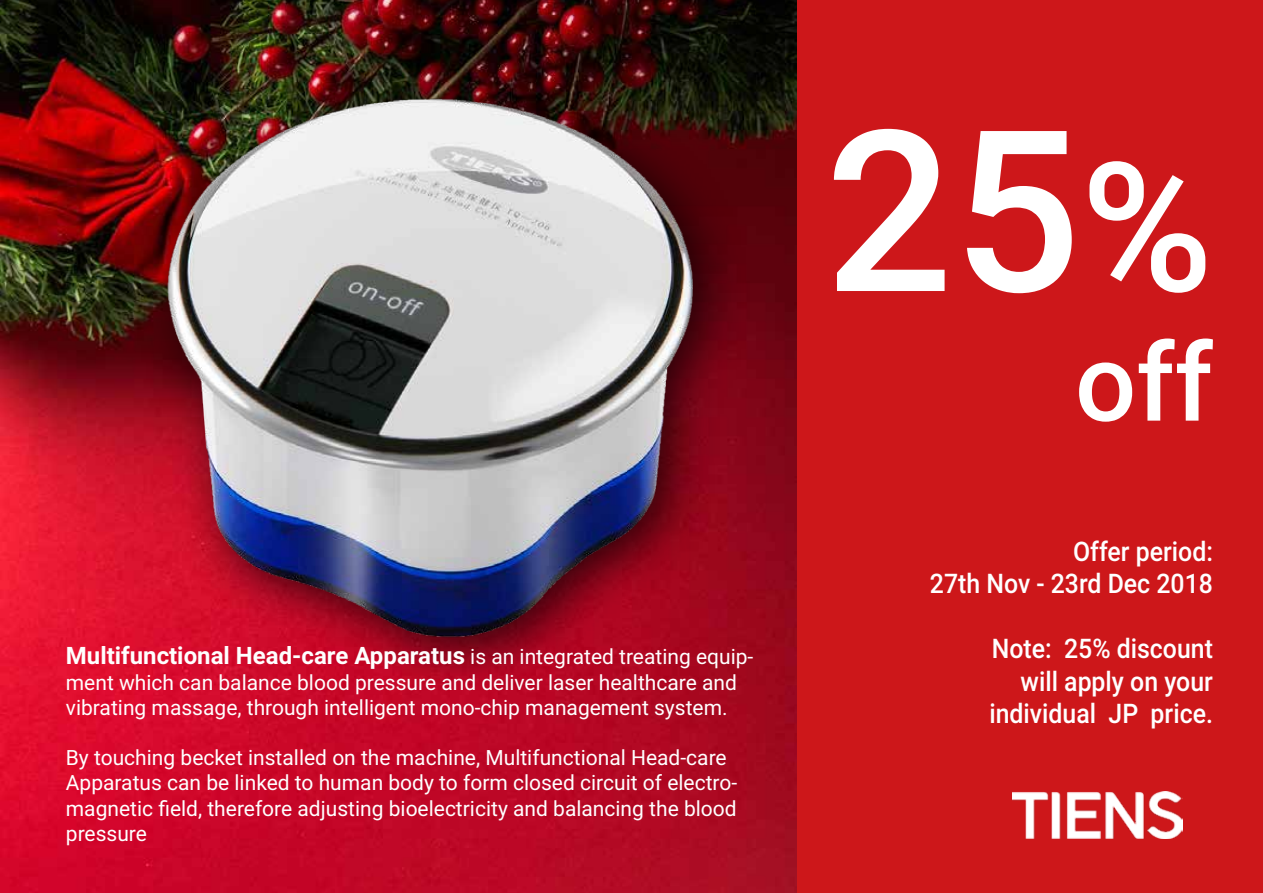
<style>
.page{position:relative;width:1263px;height:893px;background:#fff}
.page>*{position:absolute;margin:0;border:0;box-sizing:border-box;transform-origin:0 0}
.t1{font:500 225px "Roboto";color:#fff}
.t2{font:500 108px "Roboto";color:#fff}
.t3{font:500 27px/32.4px "Roboto";color:#fff;text-align:right;scale:.92 1}
.t4{font:700 24px "Roboto";color:#fff}
.t5{font:21px/25.2px "Roboto";color:#fff}
.s1{font-weight:400;font-size:21px}
.s2{font-size:180px}
</style>
<div class="page">
<img style="left:0;top:0;width:797px;height:893px">
<div style="left:134px;top:65px;width:616px;height:629px;background:#000;opacity:.75"></div>
<img style="left:125px;top:90px;width:594px;height:554px">
<div style="left:797px;top:0;width:466px;height:893px;background:#cd171a"></div>
<img style="left:1013px;top:791px;width:170px;height:48px">
<p class="t4" style="left:66px;top:639px;width:689px">Multifunctional Head-care Apparatus <span class="s1">is an integrated treating equip-</span></p>
<p class="t5" style="left:66px;top:669px;width:672px">ment which can balance blood pressure and deliver laser healthcare and vibrating massage, through intelligent mono-chip management system.</p>
<p class="t5" style="left:66px;top:744px;width:673px">By touching becket installed on the machine, Multifunctional Head-care Apparatus can be linked to human body to form closed circuit of electro&shy;magnetic field, therefore adjusting bioelectricity and balancing the blood pressure</p>
<h1 class="t1" style="left:825px;top:53px;width:389px">25<span class="s2">%</span></h1>
<h2 class="t2" style="left:1075px;top:307px;width:139px">off</h2>
<p class="t3" style="left:930px;top:534px;width:309px">Offer period:<br>27th Nov - 23rd Dec 2018</p>
<p class="t3" style="left:989px;top:631px;width:244px">Note: 25% discount will apply on your individual JP price.</p>
</div>
